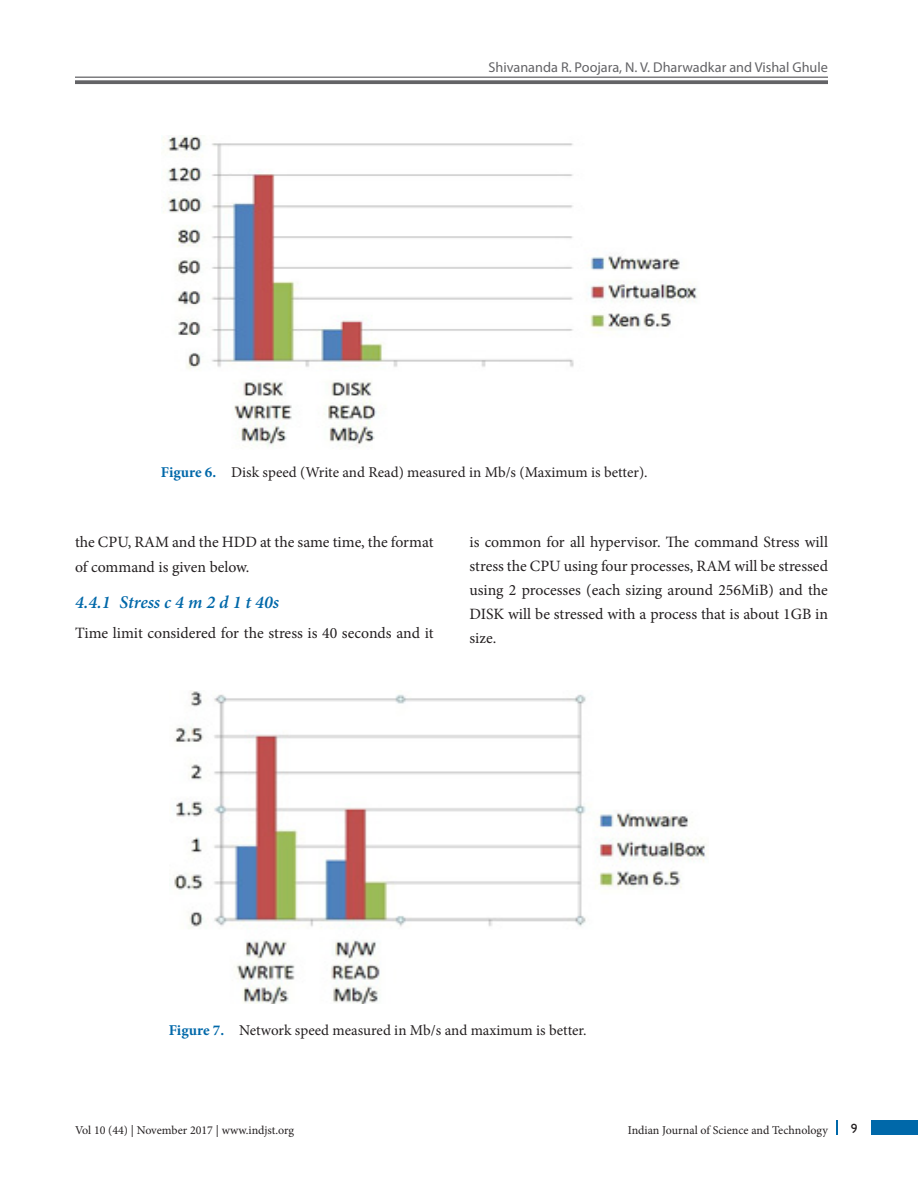
<style>
.page{position:relative;width:918px;height:1188px;background:#fff}
.page>*{position:absolute;margin:0;border:0;box-sizing:border-box;transform-origin:0 0}
.t1{font:italic 600 18px "Minion Pro";color:#0068a9}
.Text{font:15.75px/24px "Minion Pro";color:#231f20;text-align:justify}
.Text_Ind{font:15.75px/25.5px "Minion Pro";letter-spacing:-.005em;color:#231f20}
.Fig_cap{font:15px "Minion Pro";color:#231f20}
.t2{font:14.25px "Myriad Pro";color:#636366}
.t3{font:13.5px "Gill Sans";color:#231f20}
.t4{font:12px "Minion Pro";color:#231f20}
.s1{font-weight:700;color:#0068a9}
</style>
<div class="page">
<hr style="left:75px;top:77px;width:753px;height:1px;background:#636366">
<svg style="left:75px;top:80px;width:753px;height:4px;background:#6f6f72"></svg>
<div style="left:872px;top:1120px;width:46px;height:15px;background:#0068a9"></div>
<svg style="left:836px;top:1120px;width:1px;height:15px"></svg>
<img style="left:163px;top:136px;width:534px;height:311px">
<img style="left:174px;top:691px;width:535px;height:312px">
<p class="t2" style="left:488px;top:60px;width:341px">Shivananda R. Poojara, N. V. Dharwadkar and Vishal Ghule</p>
<p class="Fig_cap" style="left:161px;top:463px;width:488px"><span class="s1">Figure 6.</span> Disk speed (Write and Read) measured in Mb/s (Maximum is better).</p>
<p class="Text_Ind" style="left:75px;top:529px;width:360px">the CPU, RAM and the HDD at the same time, the format of command is given below.</p>
<h3 class="t1" style="left:75px;top:590px;width:206px">4.4.1 Stress c 4 m 2 d 1 t 40s</h3>
<p class="Text" style="left:75px;top:621px;width:360px">Time limit considered for the stress is 40 seconds and it</p>
<p class="Text" style="left:470px;top:530px;width:360px">is common for all hypervisor. The command Stress will stress the CPU using four processes, RAM will be stressed using 2 processes (each sizing around 256MiB) and the DISK will be stressed with a process that is about 1GB in size.</p>
<p class="Fig_cap" style="left:169px;top:1021px;width:419px"><span class="s1">Figure 7.</span> Network speed measured in Mb/s and maximum is better.</p>
<p class="t4" style="left:75px;top:1123px;width:221px">Vol 10 (44) | November 2017 | www.indjst.org</p>
<p class="t4" style="left:628px;top:1123px;width:202px">Indian Journal of Science and Technology</p>
<p class="t3" style="left:851px;top:1120px;width:8px">9</p>
</div>
